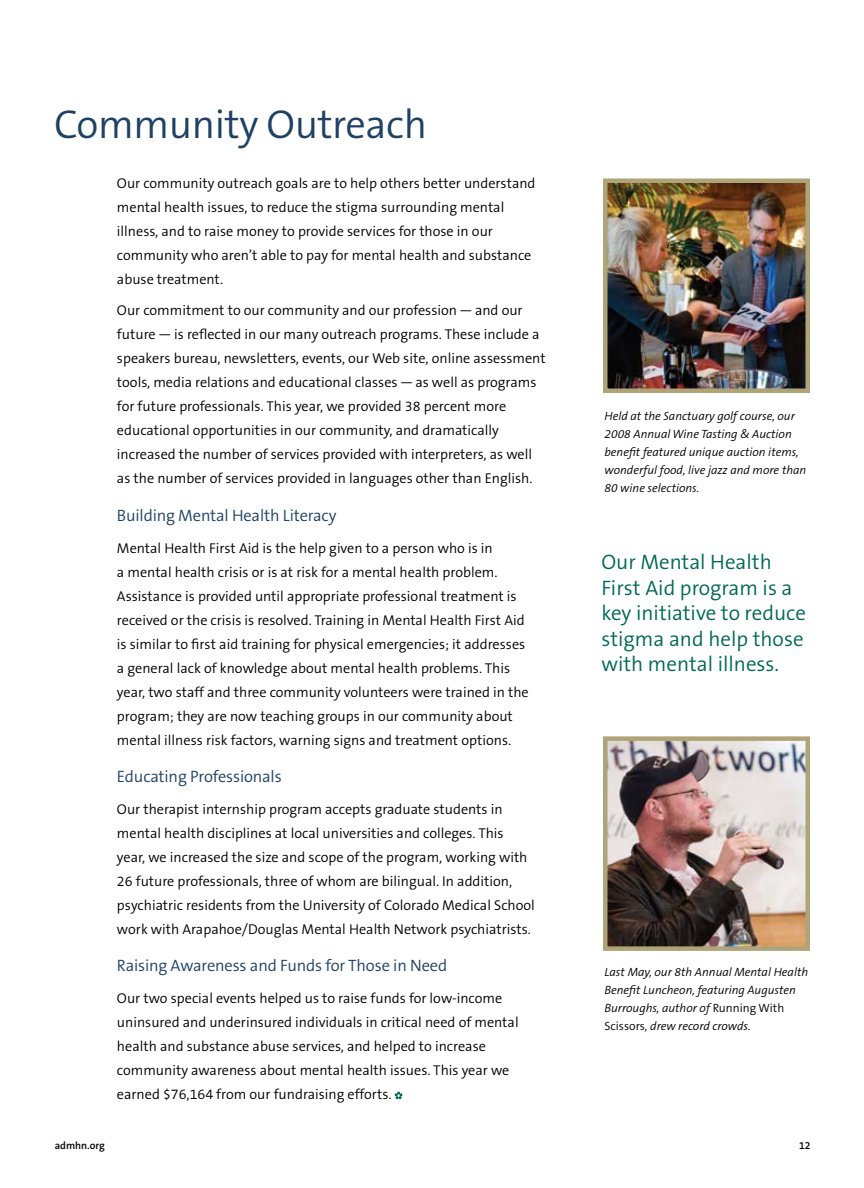
<style>
.page{position:relative;width:864px;height:1188px;background:#fff}
.page>*{position:absolute;margin:0;border:0;box-sizing:border-box;transform-origin:0 0}
.t1{font:300 40.5px "The Sans B4";letter-spacing:-.01em;color:#1e4164}
.t2{font:300 21px/25.5px "The Sans B4";color:#006857}
.t3{font:300 16.5px "The Sans B4";letter-spacing:-.01em;color:#1e4164}
.t4{font:300 14.25px/24px "The Sans B4";color:#000}
.t5{font:italic 300 12px/18px "The Sans B4";color:#000}
.t6{font:600 10.5px "The Sans B6";color:#000}
.s1{font-style:normal}
</style>
<div class="page">
<svg style="left:395px;top:1092px;width:7px;height:7px"></svg>
<img style="left:608px;top:183px;width:197px;height:205px">
<div style="left:603px;top:178px;width:207px;height:215px;border:4px solid #afa478"></div>
<img style="left:608px;top:741px;width:197px;height:205px">
<div style="left:603px;top:736px;width:207px;height:215px;border:4px solid #afa478"></div>
<h1 class="t1" style="left:54px;top:104px;width:375px">Community Outreach</h1>
<p class="t4" style="left:117px;top:171px;width:420px">Our community outreach goals are to help others better understand mental health issues, to reduce the stigma surrounding mental illness, and to raise money to provide services for those in our community who aren’t able to pay for mental health and substance abuse treatment.</p>
<p class="t4" style="left:117px;top:299px;width:430px">Our commitment to our community and our profession — and our future — is reflected in our many outreach programs. These include a speakers bureau, newsletters, events, our Web site, online assessment tools, media relations and educational classes — as well as programs for future professionals. This year, we provided 38 percent more educational opportunities in our community, and dramatically increased the number of services provided with interpreters, as well as the number of services provided in languages other than English.</p>
<p class="t3" style="left:117px;top:507px;width:221px">Building Mental Health Literacy</p>
<p class="t4" style="left:117px;top:536px;width:413px">Mental Health First Aid is the help given to a person who is in<br>a mental health crisis or is at risk for a mental health problem.<br>Assistance is provided until appropriate professional treatment is received or the crisis is resolved. Training in Mental Health First Aid is similar to first aid training for physical emergencies; it addresses a general lack of knowledge about mental health problems. This year, two staff and three community volunteers were trained in the program; they are now teaching groups in our community about mental illness risk factors, warning signs and treatment options.</p>
<p class="t3" style="left:117px;top:768px;width:166px">Educating Professionals</p>
<p class="t4" style="left:117px;top:798px;width:419px">Our therapist internship program accepts graduate students in mental health disciplines at local universities and colleges. This year, we increased the size and scope of the program, working with 26 future professionals, three of whom are bilingual. In addition, psychiatric residents from the University of Colorado Medical School work with Arapahoe/Douglas Mental Health Network psychiatrists.</p>
<p class="t3" style="left:117px;top:957px;width:332px">Raising Awareness and Funds for Those in Need</p>
<p class="t4" style="left:117px;top:987px;width:403px">Our two special events helped us to raise funds for low-income uninsured and underinsured individuals in critical need of mental health and substance abuse services, and helped to increase community awareness about mental health issues. This year we earned $76,164 from our fundraising efforts.</p>
<p class="t5" style="left:604px;top:407px;width:203px">Held at the Sanctuary golf course, our 2008 Annual Wine Tasting &amp; Auction benefit featured unique auction items, wonderful food, live jazz and more than 80 wine selections.</p>
<h2 class="t2" style="left:602px;top:550px;width:206px">Our Mental Health<br>First Aid program is a key initiative to reduce stigma and help those with mental illness.</h2>
<p class="t5" style="left:604px;top:964px;width:205px">Last May, our 8th Annual Mental Health Benefit Luncheon, featuring Augusten Burroughs, author of <span class="s1">Running With Scissors</span>, drew record crowds.</p>
<p class="t6" style="left:55px;top:1140px;width:52px">admhn.org</p>
<p class="t6" style="left:799px;top:1140px;width:13px">12</p>
</div>
